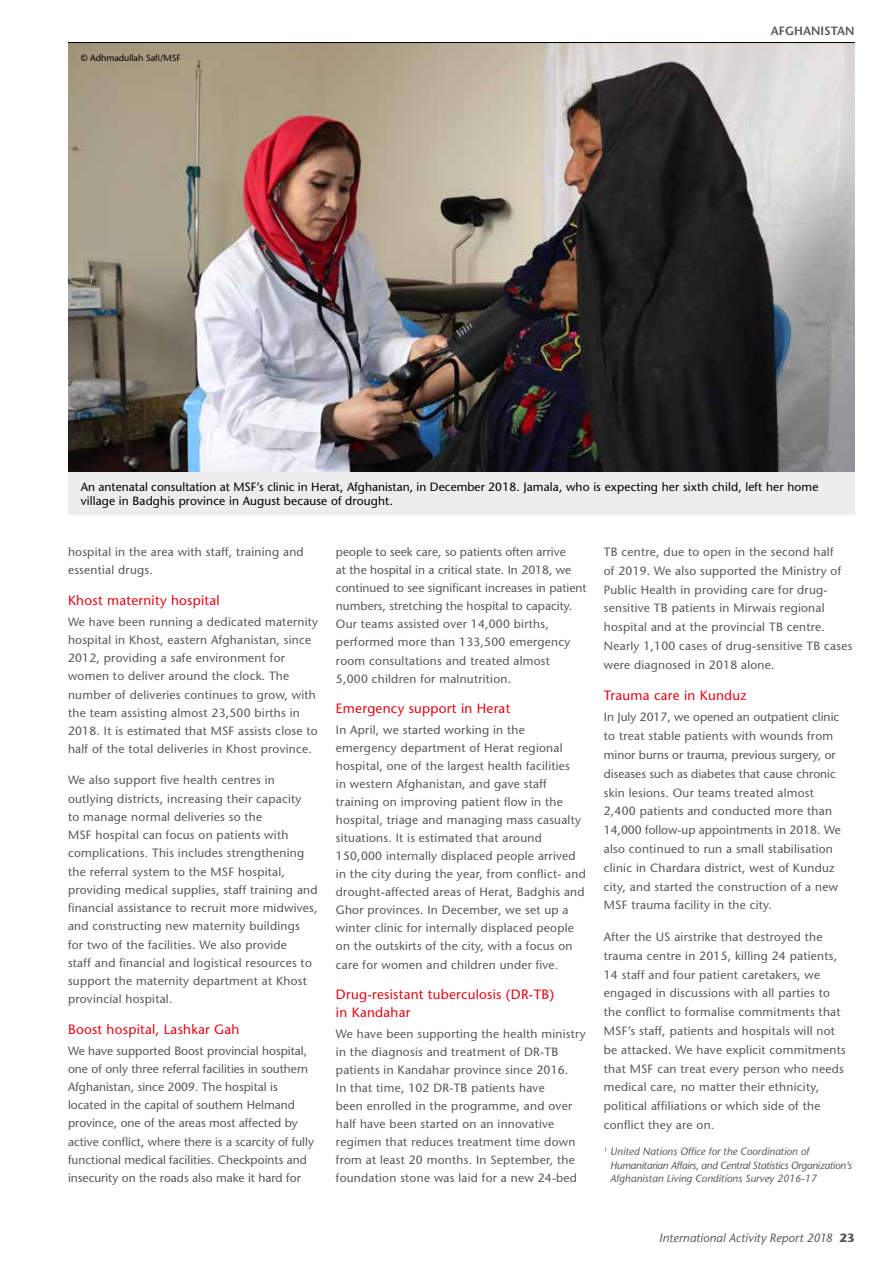
<style>
.page{position:relative;width:893px;height:1263px;background:#fff}
.page>*{position:absolute;margin:0;border:0;box-sizing:border-box;transform-origin:0 0}
.t1{font:13.5px/18.1px "Stone Sans";letter-spacing:.02em;color:#e30613}
.t2{font:12px/18.8px "Stone Sans";letter-spacing:.02em;color:#575756}
.t3{font:12px/18.3px "Stone Sans";color:#575756}
.t4{font:12px/13.5px "Stone Sans";letter-spacing:.01em;color:#000}
.t5{font:italic 12px "Stone Sans";letter-spacing:.01em;color:#575756}
.t6{font:600 12px "Stone Sans";color:#575756}
.t7{font:italic 10.5px/13.4px "Stone Sans";color:#575756}
.t8{font:9px "Stone Sans";color:#000}
.s1{font-weight:700;font-style:normal}
</style>
<div class="page">
<img style="left:68px;top:43px;width:787px;height:429px">
<div style="left:68px;top:472px;width:787px;height:42px;background:#ededed"></div>
<hr style="left:68px;top:42px;width:787px;height:1px;background:#000">
<p class="t8" style="left:81px;top:52px;width:102px">© Adhmadullah Safi/MSF</p>
<p class="t6" style="left:771px;top:23px;width:85px">AFGHANISTAN</p>
<p class="t4" style="left:81px;top:480px;width:739px">An antenatal consultation at MSF’s clinic in Herat, Afghanistan, in December 2018. Jamala, who is expecting her sixth child, left her home village in Badghis province in August because of drought.</p>
<p class="t2" style="left:68px;top:543px;width:237px;line-height:18.3px">hospital in the area with staff, training and essential drugs.</p>
<p class="t1" style="left:68px;top:591px;width:153px">Khost maternity hospital</p>
<p class="t2" style="left:68px;top:612px;width:252px;line-height:18.3px">We have been running a dedicated maternity hospital in Khost, eastern Afghanistan, since 2012, providing a safe environment for women to deliver around the clock. The number of deliveries continues to grow, with the team assisting almost 23,500 births in 2018. It is estimated that MSF assists close to half of the total deliveries in Khost province.</p>
<p class="t2" style="left:68px;top:771px;width:251px;line-height:18.3px">We also support five health centres in outlying districts, increasing their capacity<br>to manage normal deliveries so the<br>MSF hospital can focus on patients with complications. This includes strengthening the referral system to the MSF hospital, providing medical supplies, staff training and financial assistance to recruit more midwives, and constructing new maternity buildings for two of the facilities. We also provide<br>staff and financial and logistical resources to support the maternity department at Khost provincial hospital.</p>
<p class="t1" style="left:68px;top:1020px;width:173px">Boost hospital, Lashkar Gah</p>
<p class="t3" style="left:68px;top:1041px;width:247px">We have supported Boost provincial hospital, one of only three referral facilities in southern Afghanistan, since 2009. The hospital is located in the capital of southern Helmand province, one of the areas most affected by active conflict, where there is a scarcity of fully functional medical facilities. Checkpoints and insecurity on the roads also make it hard for</p>
<p class="t3" style="left:336px;top:543px;width:252px">people to seek care, so patients often arrive<br>at the hospital in a critical state. In 2018, we continued to see significant increases in patient numbers, stretching the hospital to capacity.<br>Our teams assisted over 14,000 births, performed more than 133,500 emergency room consultations and treated almost<br>5,000 children for malnutrition.</p>
<p class="t1" style="left:336px;top:699px;width:176px">Emergency support in Herat</p>
<p class="t2" style="left:336px;top:720px;width:252px;line-height:18px">In April, we started working in the emergency department of Herat regional hospital, one of the largest health facilities<br>in western Afghanistan, and gave staff training on improving patient flow in the hospital, triage and managing mass casualty situations. It is estimated that around 150,000 internally displaced people arrived in the city during the year, from conflict- and drought-affected areas of Herat, Badghis and Ghor provinces. In December, we set up a winter clinic for internally displaced people on the outskirts of the city, with a focus on care for women and children under five.</p>
<p class="t1" style="left:336px;top:985px;width:220px">Drug-resistant tuberculosis (DR-TB) in Kandahar</p>
<p class="t2" style="left:336px;top:1024px;width:251px;line-height:18px">We have been supporting the health ministry in the diagnosis and treatment of DR-TB patients in Kandahar province since 2016.<br>In that time, 102 DR-TB patients have<br>been enrolled in the programme, and over half have been started on an innovative regimen that reduces treatment time down from at least 20 months. In September, the foundation stone was laid for a new 24-bed</p>
<p class="t2" style="left:604px;top:542px;width:250px">TB centre, due to open in the second half<br>of 2019. We also supported the Ministry of Public Health in providing care for drug&shy;sensitive TB patients in Mirwais regional hospital and at the provincial TB centre.<br>Nearly 1,100 cases of drug-sensitive TB cases were diagnosed in 2018 alone.</p>
<p class="t1" style="left:604px;top:686px;width:144px">Trauma care in Kunduz</p>
<p class="t2" style="left:604px;top:708px;width:238px">In July 2017, we opened an outpatient clinic to treat stable patients with wounds from minor burns or trauma, previous surgery, or diseases such as diabetes that cause chronic skin lesions. Our teams treated almost 2,400 patients and conducted more than 14,000 follow-up appointments in 2018. We also continued to run a small stabilisation clinic in Chardara district, west of Kunduz city, and started the construction of a new MSF trauma facility in the city.</p>
<p class="t2" style="left:604px;top:927px;width:243px">After the US airstrike that destroyed the trauma centre in 2015, killing 24 patients, 14 staff and four patient caretakers, we engaged in discussions with all parties to the conflict to formalise commitments that MSF’s staff, patients and hospitals will not be attacked. We have explicit commitments that MSF can treat every person who needs medical care, no matter their ethnicity, political affiliations or which side of the conflict they are on.</p>
<p class="t7" style="left:610px;top:1145px;width:243px;text-indent:-6px"><sup>1</sup> United Nations Office for the Coordination of<br>Humanitarian Affairs, and Central Statistics Organization’s<br>Afghanistan Living Conditions Survey 2016-17</p>
<p class="t5" style="left:659px;top:1230px;width:197px">International Activity Report 2018 <span class="s1">23</span></p>
</div>
